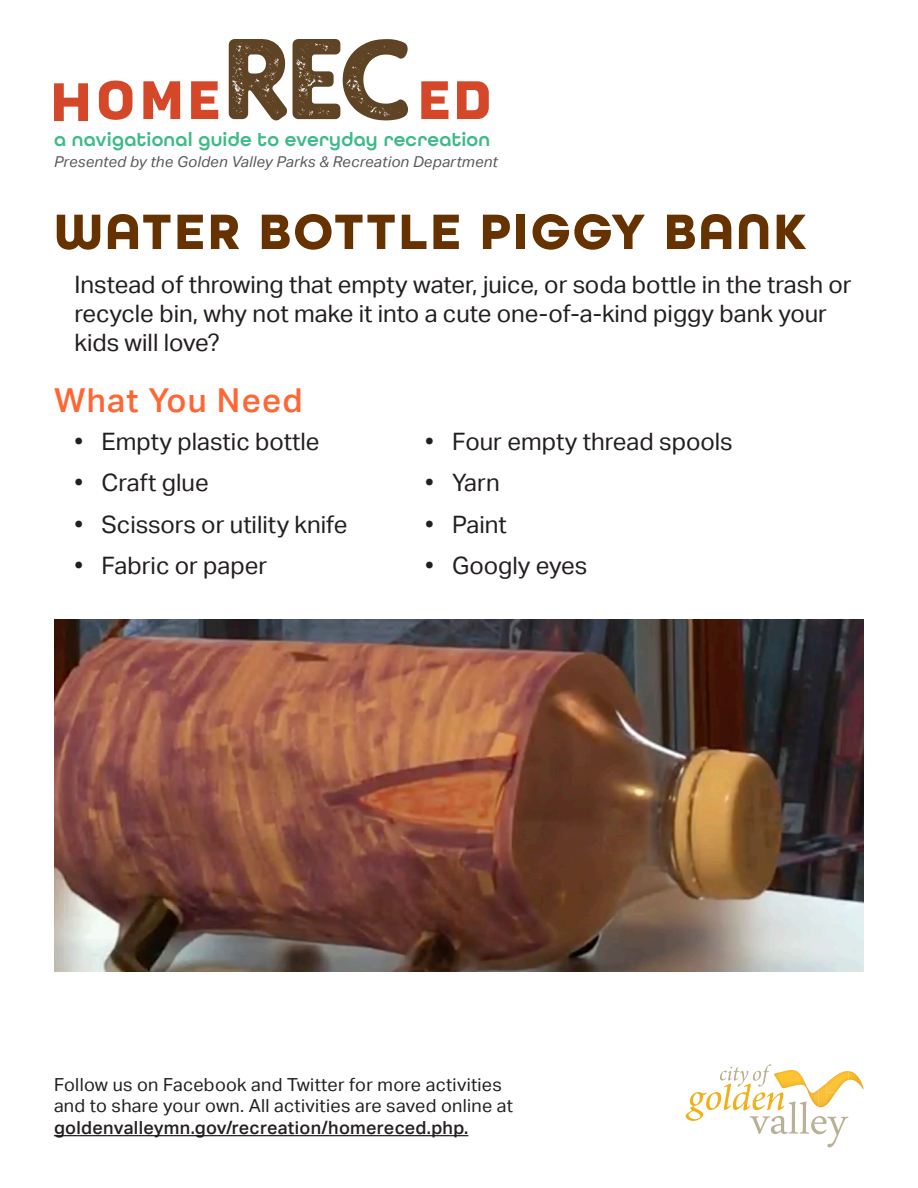
<style>
.page{position:relative;width:918px;height:1188px;background:#fff}
.page>*{position:absolute;margin:0;border:0;box-sizing:border-box;transform-origin:0 0}
.t1{font:700 52.5px "All Round Gothic";letter-spacing:.04em;color:#630}
.t2{font:500 33px "Aktiv Grotesk";letter-spacing:.04em;color:#f63}
.t3{font:24px/28.8px "Aktiv Grotesk";color:#231f20}
.t4{font:600 19.8px "All Round Gothic";letter-spacing:.01em;color:#3dba87}
.t5{font:18px/21.6px "Aktiv Grotesk";letter-spacing:.015em;color:#231f20}
.t6{font:italic 15px "Aktiv Grotesk";letter-spacing:.015em;color:#57585a}
.s1{font-weight:500}
</style>
<div class="page">
<hr style="left:54px;top:1135px;width:414px;height:1px;background:#231f20">
<svg style="left:686px;top:1064px;width:178px;height:83px"></svg>
<svg style="left:54px;top:83px;width:34px;height:38px"></svg>
<svg style="left:99px;top:81px;width:33px;height:39px"></svg>
<svg style="left:143px;top:81px;width:37px;height:38px"></svg>
<svg style="left:191px;top:81px;width:27px;height:38px"></svg>
<svg style="left:229px;top:39px;width:58px;height:81px"></svg>
<svg style="left:293px;top:39px;width:115px;height:81px"></svg>
<svg style="left:421px;top:81px;width:27px;height:38px"></svg>
<svg style="left:457px;top:81px;width:32px;height:38px"></svg>
<img style="left:54px;top:620px;width:810px;height:352px">
<p class="t4" style="left:54px;top:126px;width:438px">a navigational guide to everyday recreation</p>
<p class="t6" style="left:54px;top:153px;width:445px">Presented by the Golden Valley Parks &amp; Recreation Department</p>
<p class="t1" style="left:54px;top:201px;width:754px">WATER BOTTLE PIGGY BANK</p>
<p class="t3" style="left:75px;top:270px;width:779px">Instead of throwing that empty water, juice, or soda bottle in the trash or recycle bin, why not make it into a cute one-of-a-kind piggy bank your kids will love?</p>
<p class="t2" style="left:54px;top:382px;width:250px">What You Need</p>
<p class="t3" style="left:75px;top:427px;width:247px">• Empty plastic bottle</p>
<p class="t3" style="left:75px;top:469px;width:136px">• Craft glue</p>
<p class="t3" style="left:75px;top:510px;width:274px">• Scissors or utility knife</p>
<p class="t3" style="left:75px;top:551px;width:194px">• Fabric or paper</p>
<p class="t3" style="left:425px;top:427px;width:309px">• Four empty thread spools</p>
<p class="t3" style="left:425px;top:469px;width:76px">• Yarn</p>
<p class="t3" style="left:425px;top:510px;width:83px">• Paint</p>
<p class="t3" style="left:425px;top:551px;width:164px">• Googly eyes</p>
<p class="t5" style="left:54px;top:1074px;width:461px">Follow us on Facebook and Twitter for more activities and to share your own. All activities are saved online at <span class="s1">goldenvalleymn.gov/recreation/homereced.php.</span></p>
</div>
